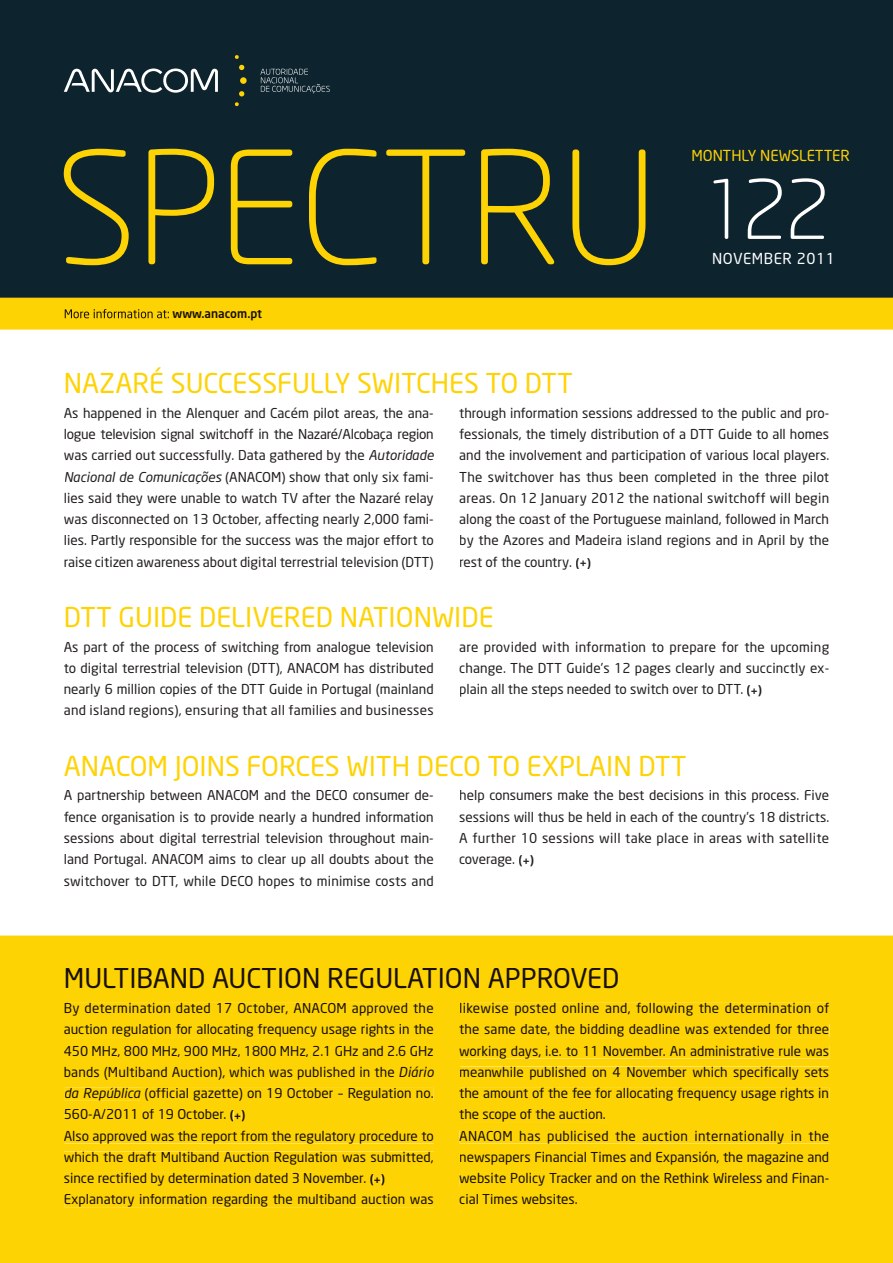
<style>
.page{position:relative;width:893px;height:1263px;background:#fff}
.page>*{position:absolute;margin:0;border:0;box-sizing:border-box;transform-origin:0 0}
.t1{font:300 154.5px "Neo Sans";letter-spacing:-.005em;color:#fed304}
.t2{font:300 81px "Neo Sans";color:#fff}
.t3{font:27px "Neo Sans";color:#fed304}
.t4{font:27px "Neo Sans";color:#191000}
.t5{font:15px "Neo Sans";color:#fed304}
.t6{font:15px "Neo Sans";letter-spacing:.04em;color:#fff}
.t7{font:13.5px/21.3px "Neo Sans";letter-spacing:.01em;color:#231f20;text-align:justify}
.t8{font:13.5px/21.3px "Neo Sans";color:#191000}
.t9{font:500 12px "Neo Sans";color:#191000}
.s1{font-style:italic}
.s2{font-weight:500;font-size:12px}
</style>
<div class="page">
<div style="left:0;top:935px;width:893px;height:328px;background:#fed304"></div>
<div style="left:66px;top:968px;width:552px;height:21px;background:#fed304"></div>
<div style="left:65px;top:1003px;width:369px;height:13px;background:#fed304"></div>
<div style="left:64px;top:1024px;width:370px;height:13px;background:#fed304"></div>
<div style="left:64px;top:1045px;width:370px;height:12px;background:#fed304"></div>
<div style="left:65px;top:1067px;width:330px;height:13px;background:#fed304"></div>
<div style="left:400px;top:1066px;width:34px;height:11px;background:#fed304"></div>
<svg style="left:65px;top:1087px;width:369px;height:14px;background:#fed307"></svg>
<div style="left:65px;top:1109px;width:161px;height:10px;background:#fed304"></div>
<svg style="left:230px;top:1110px;width:15px;height:12px"></svg>
<div style="left:64px;top:1130px;width:370px;height:13px;background:#fed304"></div>
<div style="left:64px;top:1152px;width:370px;height:12px;background:#fed304"></div>
<div style="left:64px;top:1173px;width:301px;height:13px;background:#fed304"></div>
<svg style="left:370px;top:1174px;width:15px;height:11px"></svg>
<div style="left:65px;top:1194px;width:369px;height:13px;background:#fed304"></div>
<div style="left:460px;top:1003px;width:369px;height:13px;background:#fed304"></div>
<div style="left:460px;top:1024px;width:369px;height:13px;background:#fed304"></div>
<div style="left:460px;top:1045px;width:369px;height:13px;background:#fed304"></div>
<div style="left:460px;top:1066px;width:369px;height:13px;background:#fed304"></div>
<div style="left:460px;top:1088px;width:369px;height:13px;background:#fed304"></div>
<div style="left:460px;top:1109px;width:145px;height:13px;background:#fed304"></div>
<div style="left:460px;top:1130px;width:369px;height:13px;background:#fed304"></div>
<div style="left:460px;top:1151px;width:369px;height:13px;background:#fed304"></div>
<div style="left:460px;top:1173px;width:368px;height:13px;background:#fed304"></div>
<div style="left:460px;top:1194px;width:117px;height:10px;background:#fed304"></div>
<div style="left:0;top:0;width:893px;height:298px;background:#0d232e"></div>
<div style="left:0;top:298px;width:893px;height:32px;background:#fed304"></div>
<svg style="left:235px;top:55px;width:12px;height:51px"></svg>
<svg style="left:260px;top:69px;width:70px;height:24px"></svg>
<svg style="left:64px;top:69px;width:154px;height:24px"></svg>
<svg style="left:65px;top:309px;width:104px;height:9px"></svg>
<div style="left:170px;top:310px;width:92px;height:11px;background:#fed304"></div>
<h1 class="t1" style="left:55px;top:116px;width:604px">SPECTRU</h1>
<p class="t9" style="left:173px;top:306px;width:91px">www.anacom.pt</p>
<p class="t5" style="left:691px;top:146px;width:160px">MONTHLY NEWSLETTER</p>
<h2 class="t2" style="left:702px;top:161px;width:130px">122</h2>
<p class="t6" style="left:712px;top:249px;width:124px">NOVEMBER 2011</p>
<h3 class="t3" style="left:64px;top:367px;width:511px">NAZARÉ SUCCESSFULLY SWITCHES TO DTT</h3>
<p class="t7" style="left:64px;top:402px;width:371px">As happened in the Alenquer and Cacém pilot areas, the ana&shy;logue television signal switchoff in the Nazaré/Alcobaça region was carried out successfully. Data gathered by the <span class="s1">Autoridade Nacional de Comunicações</span> (ANACOM) show that only six fami&shy;lies said they were unable to watch TV after the Nazaré relay was disconnected on 13 October, affecting nearly 2,000 fami&shy;lies. Partly responsible for the success was the major effort to raise citizen awareness about digital terrestrial television (DTT)</p>
<p class="t7" style="left:459px;top:402px;width:371px">through information sessions addressed to the public and pro&shy;fessionals, the timely distribution of a DTT Guide to all homes and the involvement and participation of various local players.<br>The switchover has thus been completed in the three pilot areas. On 12 January 2012 the national switchoff will begin along the coast of the Portuguese mainland, followed in March by the Azores and Madeira island regions and in April by the rest of the country. <span class="s2">(</span><sub>+</sub><span class="s2">)</span></p>
<h3 class="t3" style="left:64px;top:600px;width:431px">DTT GUIDE DELIVERED NATIONWIDE</h3>
<p class="t7" style="left:64px;top:636px;width:371px">As part of the process of switching from analogue television to digital terrestrial television (DTT), ANACOM has distributed nearly 6 million copies of the DTT Guide in Portugal (mainland and island regions), ensuring that all families and businesses</p>
<p class="t7" style="left:459px;top:636px;width:371px">are provided with information to prepare for the upcoming change. The DTT Guide’s 12 pages clearly and succinctly ex&shy;plain all the steps needed to switch over to DTT. <span class="s2">(</span><sub>+</sub><span class="s2">)</span></p>
<h3 class="t3" style="left:64px;top:749px;width:624px">ANACOM JOINS FORCES WITH DECO TO EXPLAIN DTT</h3>
<p class="t7" style="left:64px;top:785px;width:371px">A partnership between ANACOM and the DECO consumer de&shy;fence organisation is to provide nearly a hundred information sessions about digital terrestrial television throughout main&shy;land Portugal. ANACOM aims to clear up all doubts about the switchover to DTT, while DECO hopes to minimise costs and</p>
<p class="t7" style="left:459px;top:785px;width:371px">help consumers make the best decisions in this process. Five sessions will thus be held in each of the country’s 18 districts.<br>A further 10 sessions will take place in areas with satellite coverage. <span class="s2">(</span><sub>+</sub><span class="s2">)</span></p>
<h3 class="t4" style="left:64px;top:962px;width:557px">MULTIBAND AUCTION REGULATION APPROVED</h3>
<p class="t8" style="left:64px;top:997px;width:371px">By determination dated 17 October, ANACOM approved the auction regulation for allocating frequency usage rights in the 450 MHz, 800 MHz, 900 MHz, 1800 MHz, 2.1 GHz and 2.6 GHz bands (Multiband Auction), which was published in the <span class="s1">Diário da República</span> (official gazette) on 19 October – Regulation no.<br>560-A/2011 of 19 October. <span class="s2">(</span><sub>+</sub><span class="s2">)<br></span>Also approved was the report from the regulatory procedure to which the draft Multiband Auction Regulation was submitted, since rectified by determination dated 3 November. <span class="s2">(</span><sub>+</sub><span class="s2">)<br></span>Explanatory information regarding the multiband auction was</p>
<p class="t8" style="left:459px;top:997px;width:371px">likewise posted online and, following the determination of the same date, the bidding deadline was extended for three working days, i.e. to 11 November. An administrative rule was meanwhile published on 4 November which specifically sets the amount of the fee for allocating frequency usage rights in the scope of the auction.<br>ANACOM has publicised the auction internationally in the newspapers Financial Times and Expansión, the magazine and website Policy Tracker and on the Rethink Wireless and Finan&shy;cial Times websites.</p>
</div>
